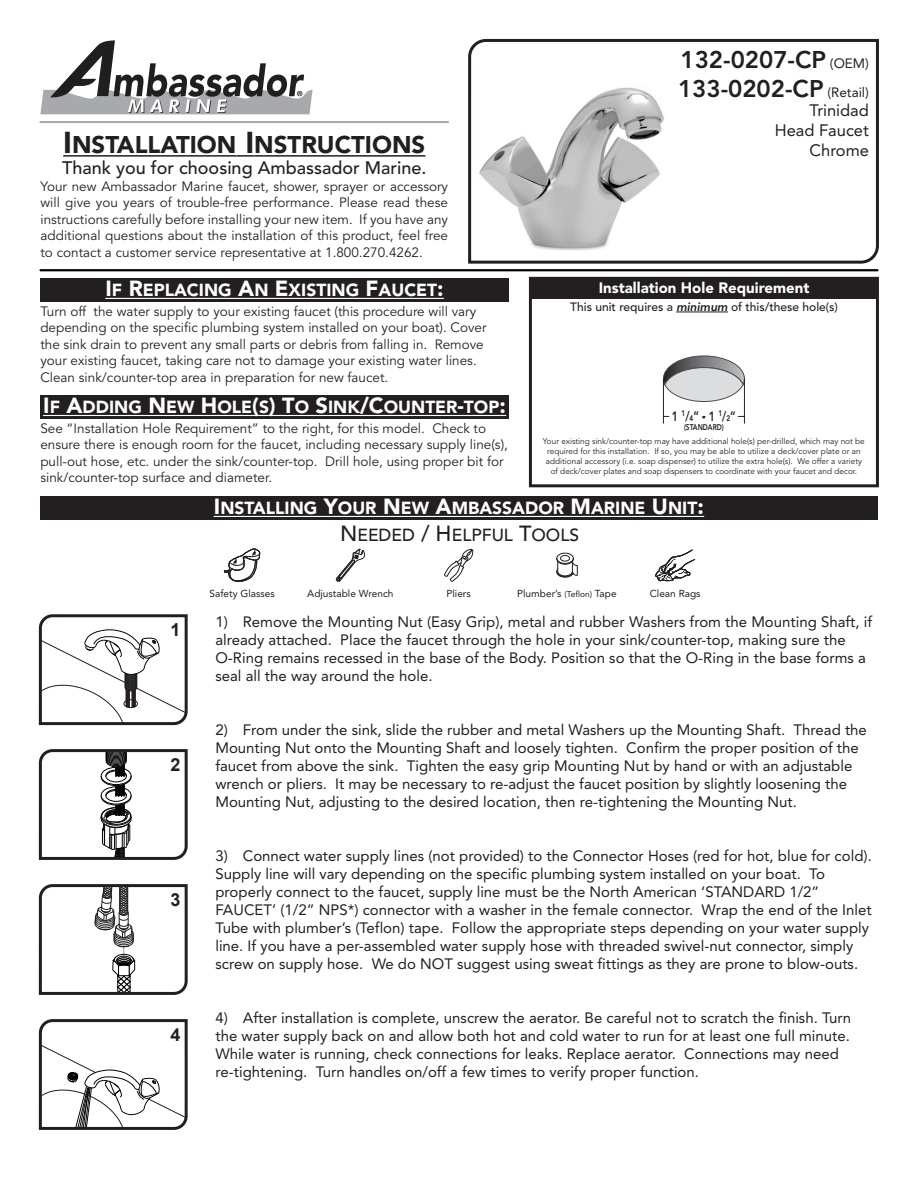
<style>
.page{position:relative;width:918px;height:1188px;background:#fff}
.page>*{position:absolute;margin:0;border:0;box-sizing:border-box;transform-origin:0 0}
.t1{font:800 24px/28.8px "Avenir";color:#231f20}
.t2{font:900 24px "Avenir";color:#231f20}
.t3{font:500 18px "Avenir";color:#231f20}
.t4{font:700 18px "Arial";color:#231f20}
.t5{font:900 17.4px/26.5px "Avenir";color:#fff;text-align:center}
.t6{font:16.5px/19.8px "Avenir";color:#231f20;text-align:right}
.t7{font:15px/18px "Avenir";color:#231f20}
.t8{font:900 15px "Avenir";color:#fff}
.t9{font:13.5px/16.5px "Avenir";color:#231f20}
.t10{font:800 13.5px "Avenir";color:#231f20;scale:.8 1}
.t11{font:500 12px "Avenir";color:#231f20}
.t12{font:10.2px "Avenir";color:#231f20}
.t13{font:8.25px/10.1px "Avenir";color:#231f20;text-align:center}
.t14{font:800 8.25px "Avenir";color:#231f20;scale:.8 1}
.s1{font-size:30px}
.s2{font-size:21.75px}
.s3{font-weight:400;font-size:13.5px}
.s4{font-weight:800;font-style:italic}
.s5{font-weight:500;font-size:21.75px;color:#231f20}
.s6{font-weight:500;color:#231f20}
.s7{font-size:8.1px}
.s8{font-size:8.4px}
</style>
<div class="page">
<svg style="left:662px;top:356px;width:83px;height:68px"></svg>
<hr style="left:663px;top:379px;width:1px;height:44px;background:#231f20">
<hr style="left:744px;top:379px;width:1px;height:44px;background:#231f20">
<svg style="left:336px;top:549px;width:29px;height:33px"></svg>
<svg style="left:444px;top:549px;width:29px;height:33px"></svg>
<svg style="left:655px;top:549px;width:41px;height:33px"></svg>
<div style="left:557px;top:553px;width:17px;height:11px;border:1px solid #231f20;border-radius:50%"></div>
<div style="left:560px;top:555px;width:10px;height:6px;border:1px solid #231f20;border-radius:50%"></div>
<svg style="left:556px;top:558px;width:22px;height:20px"></svg>
<svg style="left:38px;top:749px;width:150px;height:111px"></svg>
<svg style="left:38px;top:884px;width:150px;height:111px"></svg>
<svg style="left:38px;top:614px;width:150px;height:112px"></svg>
<svg style="left:38px;top:1019px;width:150px;height:111px"></svg>
<div style="left:530px;top:278px;width:347px;height:20px;background:#231f20"></div>
<div style="left:40px;top:278px;width:469px;height:24px;background:#231f20"></div>
<svg style="left:63px;top:155px;width:9px;height:2px"></svg>
<hr style="left:72px;top:155px;width:165px;height:2px;background:#231f20">
<svg style="left:237px;top:155px;width:17px;height:2px"></svg>
<hr style="left:254px;top:155px;width:171px;height:2px;background:#231f20">
<svg style="left:40px;top:40px;width:273px;height:74px"></svg>
<hr style="left:40px;top:121px;width:408px;height:2px;background:#a8a9ad">
<svg style="left:468px;top:38px;width:411px;height:226px"></svg>
<svg style="left:106px;top:298px;width:37px;height:1px"></svg>
<hr style="left:143px;top:298px;width:89px;height:1px;background:#fff">
<svg style="left:232px;top:298px;width:57px;height:1px"></svg>
<hr style="left:289px;top:298px;width:70px;height:1px;background:#fff">
<svg style="left:359px;top:298px;width:20px;height:1px"></svg>
<hr style="left:379px;top:298px;width:58px;height:1px;background:#fff">
<div style="left:529px;top:277px;width:350px;height:210px;border:3px solid #231f20"></div>
<hr style="left:676px;top:312px;width:52px;height:1px;background:#231f20">
<hr style="left:40px;top:269px;width:837px;height:2px;background:#000">
<div style="left:40px;top:395px;width:469px;height:24px;background:#231f20"></div>
<svg style="left:43px;top:415px;width:40px;height:1px"></svg>
<hr style="left:83px;top:415px;width:59px;height:1px;background:#fff">
<svg style="left:142px;top:415px;width:75px;height:1px"></svg>
<hr style="left:217px;top:415px;width:35px;height:1px;background:#fff">
<svg style="left:252px;top:415px;width:76px;height:1px"></svg>
<hr style="left:328px;top:415px;width:32px;height:1px;background:#fff">
<svg style="left:360px;top:415px;width:24px;height:1px"></svg>
<hr style="left:384px;top:415px;width:74px;height:1px;background:#fff">
<hr style="left:464px;top:415px;width:35px;height:1px;background:#fff">
<div style="left:40px;top:496px;width:837px;height:24px;background:#231f20"></div>
<svg style="left:214px;top:515px;width:46px;height:67px"></svg>
<hr style="left:220px;top:516px;width:97px;height:1px;background:#fff">
<svg style="left:317px;top:516px;width:21px;height:1px"></svg>
<hr style="left:338px;top:516px;width:39px;height:1px;background:#fff">
<svg style="left:377px;top:516px;width:75px;height:1px"></svg>
<hr style="left:452px;top:516px;width:112px;height:1px;background:#fff">
<svg style="left:564px;top:516px;width:27px;height:1px"></svg>
<hr style="left:591px;top:516px;width:55px;height:1px;background:#fff">
<svg style="left:646px;top:516px;width:58px;height:1px"></svg>
<h1 class="t2" style="left:63px;top:130px;width:364px"><span class="s1">I</span>NSTALLATION <span class="s1">I</span>NSTRUCTIONS</h1>
<p class="t3" style="left:62px;top:158px;width:366px">Thank you for choosing Ambassador Marine.</p>
<p class="t9" style="left:40px;top:178px;width:409px;text-align:justify">Your new Ambassador Marine faucet, shower, sprayer or accessory will give you years of trouble-free performance. Please read these instructions carefully before installing your new item. If you have any additional questions about the installation of this product, feel free to contact a customer service representative at 1.800.270.4262.</p>
<p class="t5" style="left:106px;top:277px;width:340px"><span class="s2">I</span>F <span class="s2">R</span>EPLACING <span class="s2">A</span>N <span class="s2">E</span>XISTING <span class="s2">F</span>AUCET<span class="s2">:</span></p>
<p class="t9" style="left:40px;top:303px;width:448px">Turn off the water supply to your existing faucet (this procedure will vary depending on the specific plumbing system installed on your boat). Cover the sink drain to prevent any small parts or debris from falling in. Remove your existing faucet, taking care not to damage your existing water lines.<br>Clean sink/counter-top area in preparation for new faucet.</p>
<h1 class="t1" style="left:678px;top:45px;width:192px">132-0207-CP <span class="s3">(OEM)<br></span>133-0202-CP <span class="s3">(Retail)</span></h1>
<p class="t6" style="left:775px;top:101px;width:96px">Trinidad<br>Head Faucet<br>Chrome</p>
<p class="t8" style="left:599px;top:279px;width:212px">Installation Hole Requirement</p>
<p class="t11" style="left:570px;top:300px;width:269px">This unit requires a <span class="s4">minimum</span> of this/these hole(s)</p>
<p class="t5" style="left:43px;top:394px;width:464px"><span class="s2">I</span>F <span class="s2">A</span>DDING <span class="s2">N</span>EW <span class="s2">H</span>OLE<span class="s2">(</span>S<span class="s2">) T</span>O <span class="s2">S</span>INK<span class="s2">/C</span>OUNTER<span class="s2">-</span>TOP<span class="s2">:</span></p>
<p class="t9" style="left:40px;top:420px;width:469px">See “Installation Hole Requirement” to the right, for this model. Check to ensure there is enough room for the faucet, including necessary supply line(s), pull-out hose, etc. under the sink/counter-top. Drill hole, using proper bit for sink/counter-top surface and diameter.</p>
<p class="t5" style="left:214px;top:495px;width:491px"><span class="s2">I</span>NSTALLING <span class="s2">Y</span>OUR <span class="s2">N</span>EW <span class="s2">A</span>MBASSADOR <span class="s2">M</span>ARINE <span class="s2">U</span>NIT<span class="s2">:<br></span><span class="s5">N</span><span class="s6">EEDED</span> <span class="s5">/ H</span><span class="s6">ELPFUL</span> <span class="s5">T</span><span class="s6">OOLS</span></p>
<p class="t10" style="left:672px;top:408px;width:81px">1 <sup>1</sup>/<span class="s7">4</span>” - 1 <sup>1</sup>/<span class="s7">2</span>”</p>
<p class="t14" style="left:684px;top:422px;width:51px">(STANDARD)</p>
<p class="t13" style="left:543px;top:436px;width:323px">Your existing sink/counter-top may have additional hole(s) per-drilled, which may not be required for this installation. If so, you may be able to utilize a deck/cover plate or an additional accessory (i.e. soap dispenser) to utilize the extra hole(s). We offer a variety of deck/cover plates and soap dispensers to coordinate with your faucet and decor.</p>
<p class="t4" style="left:170px;top:618px;width:12px">1</p>
<p class="t4" style="left:170px;top:752px;width:12px">2</p>
<p class="t4" style="left:170px;top:887px;width:12px">3</p>
<p class="t4" style="left:170px;top:1022px;width:12px">4</p>
<p class="t12" style="left:210px;top:587px;width:67px">Safety Glasses</p>
<p class="t12" style="left:307px;top:587px;width:88px">Adjustable Wrench</p>
<p class="t12" style="left:446px;top:587px;width:26px">Pliers</p>
<p class="t12" style="left:517px;top:587px;width:101px">Plumber’s <span class="s8">(Teflon)</span> Tape</p>
<p class="t12" style="left:650px;top:587px;width:52px">Clean Rags</p>
<p class="t7" style="left:215px;top:613px;width:658px">1) Remove the Mounting Nut (Easy Grip), metal and rubber Washers from the Mounting Shaft, if already attached. Place the faucet through the hole in your sink/counter-top, making sure the O-Ring remains recessed in the base of the Body. Position so that the O-Ring in the base forms a seal all the way around the hole.</p>
<p class="t7" style="left:215px;top:721px;width:653px">2) From under the sink, slide the rubber and metal Washers up the Mounting Shaft. Thread the Mounting Nut onto the Mounting Shaft and loosely tighten. Confirm the proper position of the faucet from above the sink. Tighten the easy grip Mounting Nut by hand or with an adjustable wrench or pliers. It may be necessary to re-adjust the faucet position by slightly loosening the Mounting Nut, adjusting to the desired location, then re-tightening the Mounting Nut.</p>
<p class="t7" style="left:215px;top:847px;width:658px">3) Connect water supply lines (not provided) to the Connector Hoses (red for hot, blue for cold).<br>Supply line will vary depending on the specific plumbing system installed on your boat. To properly connect to the faucet, supply line must be the North American ‘STANDARD 1/2” FAUCET’ (1/2” NPS*) connector with a washer in the female connector. Wrap the end of the Inlet Tube with plumber’s (Teflon) tape. Follow the appropriate steps depending on your water supply line. If you have a per-assembled water supply hose with threaded swivel-nut connector, simply screw on supply hose. We do NOT suggest using sweat fittings as they are prone to blow-outs.</p>
<p class="t7" style="left:215px;top:1009px;width:637px">4) After installation is complete, unscrew the aerator. Be careful not to scratch the finish. Turn the water supply back on and allow both hot and cold water to run for at least one full minute.<br>While water is running, check connections for leaks. Replace aerator. Connections may need re-tightening. Turn handles on/off a few times to verify proper function.</p>
</div>
